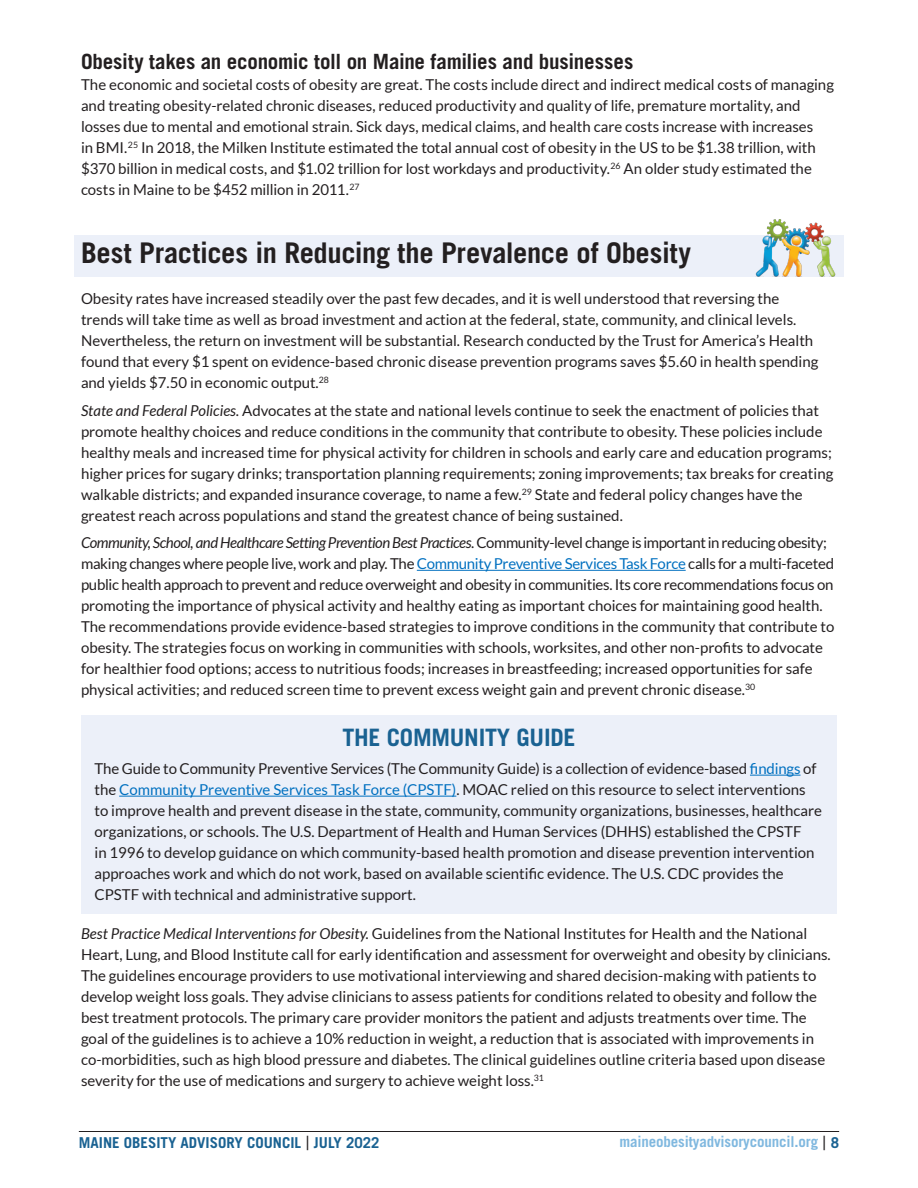
<style>
.page{position:relative;width:918px;height:1188px;background:#fff}
.page>*{position:absolute;margin:0;border:0;box-sizing:border-box;transform-origin:0 0}
.Section_Heading{font:700 28.5px "Trade Gothic LT Std";letter-spacing:-.01em;color:#231f20}
.List_Paragraph{font:700 24px "Trade Gothic LT Std";letter-spacing:-.01em;color:#1a6292}
.subheading{font:700 21px "Trade Gothic LT Std";letter-spacing:-.01em;color:#231f20}
.List_Paragraph-2{font:15px/21px "Lato";color:#231f20}
.subheading-2{font:15px/21px "Lato";letter-spacing:-.005em;color:#231f20}
.pf0{font:15px/21px "Lato";color:#231f20}
.t1{font:700 15px "Trade Gothic LT Std";color:#1a6292}
.t2{font:700 15px "Trade Gothic LT Std";letter-spacing:-.01em;color:#80b8df}
.s1{font-style:italic}
.s2{color:#0070c0}
.s3{font-weight:400;font-size:19.5px;color:#231f20}
.s4{color:#1a6292}
</style>
<div class="page">
<hr style="left:79px;top:1131px;width:760px;height:1px;background:#231f20">
<div style="left:74px;top:235px;width:770px;height:42px;background:#ecf0f9"></div>
<hr style="left:417px;top:570px;width:269px;height:1px;background:#0070c0">
<img style="left:755px;top:220px;width:81px;height:57px">
<div style="left:81px;top:716px;width:756px;height:198px;background:#ecf0f9"></div>
<hr style="left:750px;top:775px;width:51px;height:1px;background:#0070c0">
<hr style="left:119px;top:796px;width:337px;height:1px;background:#0070c0">
<p class="subheading" style="left:81px;top:49px;width:554px">Obesity takes an economic toll on Maine families and businesses</p>
<p class="subheading-2" style="left:81px;top:74px;width:755px">The economic and societal costs of obesity are great. The costs include direct and indirect medical costs of managing and treating obesity-related chronic diseases, reduced productivity and quality of life, premature mortality, and losses due to mental and emotional strain. Sick days, medical claims, and health care costs increase with increases<br>in BMI.<sup>25</sup> In 2018, the Milken Institute estimated the total annual cost of obesity in the US to be $1.38 trillion, with $370 billion in medical costs, and $1.02 trillion for lost workdays and productivity.<sup>26</sup> An older study estimated the costs in Maine to be $452 million in 2011.<sup>27</sup></p>
<p class="Section_Heading" style="left:81px;top:235px;width:612px">Best Practices in Reducing the Prevalence of Obesity</p>
<p class="pf0" style="left:81px;top:288px;width:739px">Obesity rates have increased steadily over the past few decades, and it is well understood that reversing the trends will take time as well as broad investment and action at the federal, state, community, and clinical levels.<br>Nevertheless, the return on investment will be substantial. Research conducted by the Trust for America’s Health found that every $1 spent on evidence-based chronic disease prevention programs saves $5.60 in health spending and yields $7.50 in economic output.<sup>28</sup></p>
<p class="List_Paragraph-2" style="left:81px;top:399px;width:754px"><span class="s1">State and Federal Policies.</span> Advocates at the state and national levels continue to seek the enactment of policies that promote healthy choices and reduce conditions in the community that contribute to obesity. These policies include healthy meals and increased time for physical activity for children in schools and early care and education programs; higher prices for sugary drinks; transportation planning requirements; zoning improvements; tax breaks for creating walkable districts; and expanded insurance coverage, to name a few.<sup>29</sup> State and federal policy changes have the greatest reach across populations and stand the greatest chance of being sustained.</p>
<p class="List_Paragraph-2" style="left:81px;top:532px;width:755px"><span class="s1">Community, School, and Healthcare Setting Prevention Best Practices</span>. Community-level change is important in reducing obesity; making changes where people live, work and play. The <span class="s2">Community Preventive Services Task Force</span> calls for a multi-faceted public health approach to prevent and reduce overweight and obesity in communities. Its core recommendations focus on promoting the importance of physical activity and healthy eating as important choices for maintaining good health.<br>The recommendations provide evidence-based strategies to improve conditions in the community that contribute to obesity. The strategies focus on working in communities with schools, worksites, and other non-profits to advocate for healthier food options; access to nutritious foods; increases in breastfeeding; increased opportunities for safe physical activities; and reduced screen time to prevent excess weight gain and prevent chronic disease.<sup>30</sup></p>
<p class="List_Paragraph" style="left:342px;top:723px;width:235px">THE COMMUNITY GUIDE</p>
<p class="List_Paragraph-2" style="left:94px;top:758px;width:729px">The Guide to Community Preventive Services (The Community Guide) is a collection of evidence-based <span class="s2">findings</span> of the <span class="s2">Community Preventive Services Task Force (CPSTF)</span>. MOAC relied on this resource to select interventions to improve health and prevent disease in the state, community, community organizations, businesses, healthcare organizations, or schools. The U.S. Department of Health and Human Services (DHHS) established the CPSTF<br>in 1996 to develop guidance on which community-based health promotion and disease prevention intervention approaches work and which do not work, based on available scientific evidence. The U.S. CDC provides the CPSTF with technical and administrative support.</p>
<p class="List_Paragraph-2" style="left:81px;top:923px;width:751px"><span class="s1">Best Practice Medical Interventions for Obesity.</span> Guidelines from the National Institutes for Health and the National Heart, Lung, and Blood Institute call for early identification and assessment for overweight and obesity by clinicians.<br>The guidelines encourage providers to use motivational interviewing and shared decision-making with patients to develop weight loss goals. They advise clinicians to assess patients for conditions related to obesity and follow the best treatment protocols. The primary care provider monitors the patient and adjusts treatments over time. The goal of the guidelines is to achieve a 10% reduction in weight, a reduction that is associated with improvements in co-morbidities, such as high blood pressure and diabetes. The clinical guidelines outline criteria based upon disease severity for the use of medications and surgery to achieve weight loss.<sup>31</sup></p>
<p class="t1" style="left:79px;top:1134px;width:302px">MAINE OBESITY ADVISORY COUNCIL <span class="s3">|</span> JULY 2022</p>
<p class="t2" style="left:619px;top:1132px;width:221px">maineobesityadvisorycouncil.org <span class="s3">|</span> <span class="s4">8</span></p>
</div>
